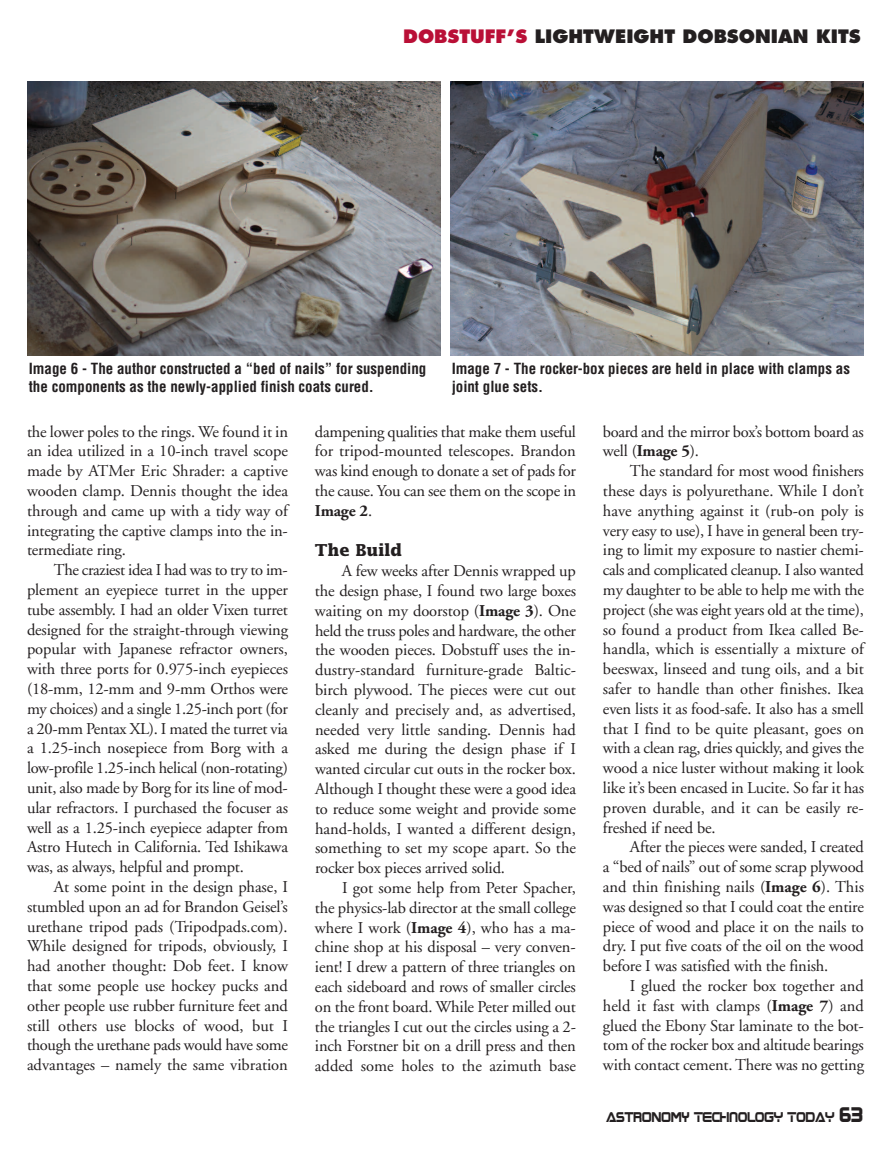
<style>
.page{position:relative;width:891px;height:1161px;background:#fff}
.page>*{position:absolute;margin:0;border:0;box-sizing:border-box;transform-origin:0 0}
.t1{font:800 18px "Futura";color:#231f20}
.t2{font:16.5px/19.8px "Adobe Garamond";letter-spacing:-.01em;color:#231f20;text-align:justify}
.t3{font:700 16.5px "Lucida";letter-spacing:-.01em;color:#231f20}
.t4{font:700 condensed 15px/18px "Helvetica";color:#231f20}
.t5{font:11.4px "Boom Box";color:#231f20;scale:.9 1}
.s1{color:#b90f36}
.s2{font-weight:700}
.s3{font-size:17.1px}
</style>
<div class="page">
<img style="left:27px;top:81px;width:413px;height:275px">
<img style="left:451px;top:81px;width:413px;height:275px">
<p class="t1" style="left:403px;top:28px;width:459px"><span class="s1">DOBSTUFF’S</span> LIGHTWEIGHT DOBSONIAN KITS</p>
<p class="t4" style="left:29px;top:360px;width:399px">Image 6 - The author constructed a “bed of nails” for suspending the components as the newly-applied finish coats cured.</p>
<p class="t4" style="left:452px;top:360px;width:400px">Image 7 - The rocker-box pieces are held in place with clamps as joint glue sets.</p>
<p class="t2" style="left:27px;top:423px;width:263px">the lower poles to the rings. We found it in an idea utilized in a 10-inch travel scope made by ATMer Eric Shrader: a captive wooden clamp. Dennis thought the idea through and came up with a tidy way of integrating the captive clamps into the in&shy;termediate ring.</p>
<p class="t2" style="left:27px;top:562px;width:263px;text-indent:27px">The craziest idea I had was to try to im&shy;plement an eyepiece turret in the upper tube assembly. I had an older Vixen turret designed for the straight-through viewing popular with Japanese refractor owners, with three ports for 0.975-inch eyepieces (18-mm, 12-mm and 9-mm Orthos were my choices) and a single 1.25-inch port (for a 20-mm Pentax XL). I mated the turret via a 1.25-inch nosepiece from Borg with a low-profile 1.25-inch helical (non-rotating) unit, also made by Borg for its line of mod&shy;ular refractors. I purchased the focuser as well as a 1.25-inch eyepiece adapter from Astro Hutech in California. Ted Ishikawa was, as always, helpful and prompt.</p>
<p class="t2" style="left:27px;top:878px;width:263px;text-indent:27px">At some point in the design phase, I stumbled upon an ad for Brandon Geisel’s urethane tripod pads (Tripodpads.com).<br>While designed for tripods, obviously, I had another thought: Dob feet. I know that some people use hockey pucks and other people use rubber furniture feet and still others use blocks of wood, but I though the urethane pads would have some advantages – namely the same vibration</p>
<p class="t2" style="left:315px;top:423px;width:263px">dampening qualities that make them useful for tripod-mounted telescopes. Brandon was kind enough to donate a set of pads for the cause. You can see them on the scope in <span class="s2">Image 2</span>.</p>
<p class="t3" style="left:315px;top:541px;width:89px">The Build</p>
<p class="t2" style="left:315px;top:562px;width:263px;text-indent:27px">A few weeks after Dennis wrapped up the design phase, I found two large boxes waiting on my doorstop (<span class="s2">Image 3</span>). One held the truss poles and hardware, the other the wooden pieces. Dobstuff uses the in&shy;dustry-standard furniture-grade Baltic&shy;birch plywood. The pieces were cut out cleanly and precisely and, as advertised, needed very little sanding. Dennis had asked me during the design phase if I wanted circular cut outs in the rocker box.<br>Although I thought these were a good idea to reduce some weight and provide some hand-holds, I wanted a different design, something to set my scope apart. So the rocker box pieces arrived solid.</p>
<p class="t2" style="left:315px;top:879px;width:263px;text-indent:27px">I got some help from Peter Spacher, the physics-lab director at the small college where I work (<span class="s2">Image 4</span>), who has a ma&shy;chine shop at his disposal – very conven&shy;ient! I drew a pattern of three triangles on each sideboard and rows of smaller circles on the front board. While Peter milled out the triangles I cut out the circles using a 2- inch Forstner bit on a drill press and then added some holes to the azimuth base</p>
<p class="t2" style="left:603px;top:423px;width:262px">board and the mirror box’s bottom board as well (<span class="s2">Image 5</span>).</p>
<p class="t2" style="left:603px;top:463px;width:263px;text-indent:27px">The standard for most wood finishers these days is polyurethane. While I don’t have anything against it (rub-on poly is very easy to use), I have in general been try&shy;ing to limit my exposure to nastier chemi&shy;cals and complicated cleanup. I also wanted my daughter to be able to help me with the project (she was eight years old at the time), so found a product from Ikea called Be&shy;handla, which is essentially a mixture of beeswax, linseed and tung oils, and a bit safer to handle than other finishes. Ikea even lists it as food-safe. It also has a smell that I find to be quite pleasant, goes on with a clean rag, dries quickly, and gives the wood a nice luster without making it look like it’s been encased in Lucite. So far it has proven durable, and it can be easily re&shy;freshed if need be.</p>
<p class="t2" style="left:603px;top:839px;width:263px;text-indent:27px">After the pieces were sanded, I created a “bed of nails” out of some scrap plywood and thin finishing nails (<span class="s2">Image 6</span>). This was designed so that I could coat the entire piece of wood and place it on the nails to dry. I put five coats of the oil on the wood before I was satisfied with the finish.</p>
<p class="t2" style="left:603px;top:977px;width:263px;text-indent:27px">I glued the rocker box together and held it fast with clamps (<span class="s2">Image 7</span>) and glued the Ebony Star laminate to the bot&shy;tom of the rocker box and altitude bearings with contact cement. There was no getting</p>
<p class="t5" style="left:606px;top:1112px;width:286px">ASTRONOMY TECHNOLOGY TODAY <span class="s3">63</span></p>
</div>
